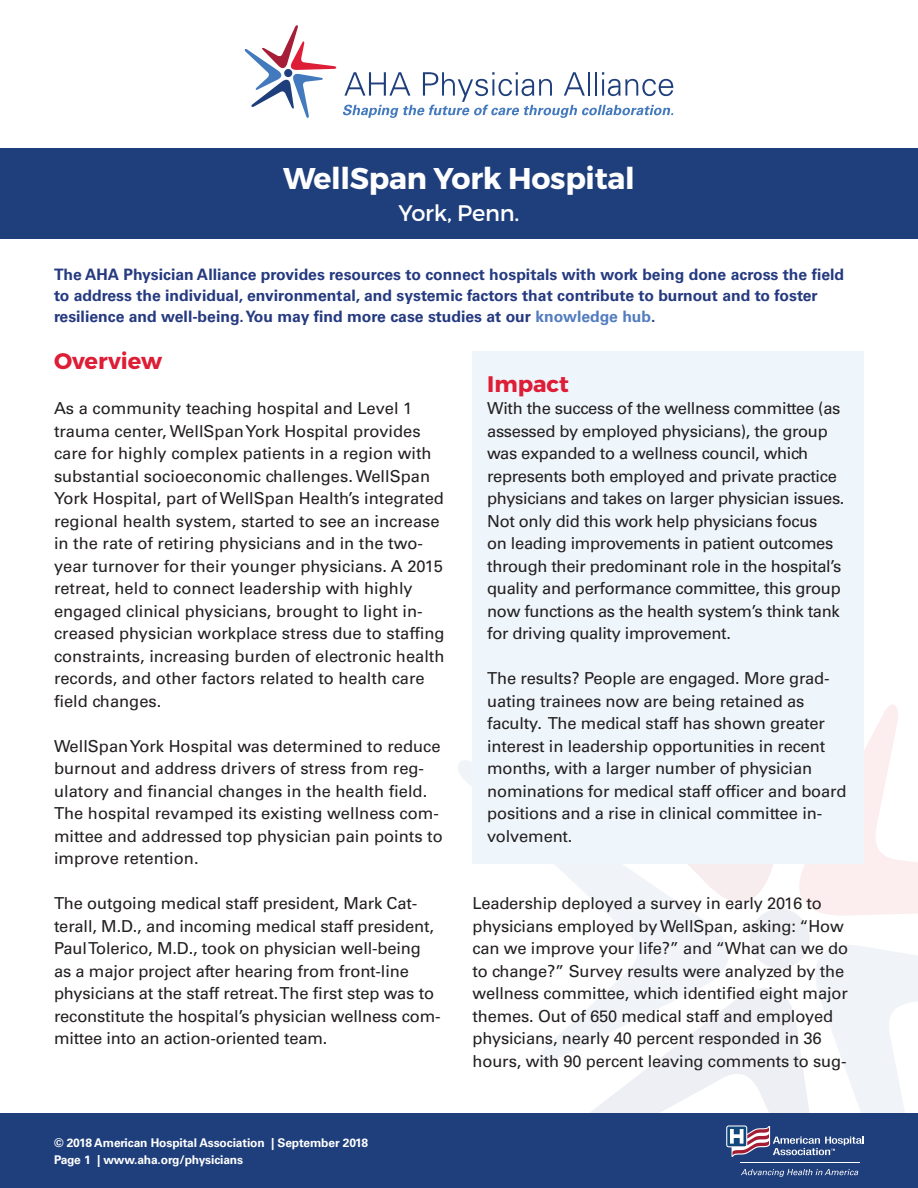
<style>
.page{position:relative;width:918px;height:1188px;background:#fff}
.page>*{position:absolute;margin:0;border:0;box-sizing:border-box;transform-origin:0 0}
.t1{font:700 30px "Montserrat";letter-spacing:-.01em;color:#fff}
.t2{font:700 22.5px "Montserrat";color:#de1d36}
.t3{font:22.5px "Montserrat";letter-spacing:-.01em;color:#fff}
.t4{font:16.5px/22.5px "Univers LT Std";letter-spacing:-.01em;color:#231f20}
.t5{font:700 15.75px/21px "Univers LT Std";color:#253a80}
.t6{font:700 12px/16.5px "Univers LT Std";letter-spacing:-.01em;color:#fff}
.s1{color:#537dbf}
</style>
<div class="page">
<svg style="left:498px;top:1069px;width:228px;height:45px"></svg>
<svg style="left:856px;top:704px;width:62px;height:211px"></svg>
<svg style="left:745px;top:864px;width:111px;height:52px;fill:#fcedef"></svg>
<svg style="left:458px;top:760px;width:287px;height:309px"></svg>
<div style="left:750px;top:909px;width:60px;height:60px;background:#edeff4;border-radius:50%"></div>
<div style="left:0;top:148px;width:918px;height:90px;background:#1f3f7c"></div>
<div style="left:0;top:1114px;width:918px;height:74px;background:#1f3f7c"></div>
<svg style="left:726px;top:938px;width:192px;height:239px"></svg>
<div style="left:472px;top:351px;width:392px;height:513px;background:#eef5fb"></div>
<svg style="left:244px;top:25px;width:429px;height:93px"></svg>
<h1 class="t1" style="left:283px;top:160px;width:353px">WellSpan York Hospital</h1>
<h2 class="t3" style="left:399px;top:199px;width:122px">York, Penn.</h2>
<p class="t5" style="left:54px;top:264px;width:792px">The AHA Physician Alliance provides resources to connect hospitals with work being done across the field to address the individual, environmental, and systemic factors that contribute to burnout and to foster resilience and well-being. You may find more case studies at our <span class="s1">knowledge hub</span>.</p>
<h2 class="t2" style="left:54px;top:347px;width:110px">Overview</h2>
<p class="t4" style="left:54px;top:397px;width:392px">As a community teaching hospital and Level 1 trauma center, WellSpan York Hospital provides care for highly complex patients in a region with substantial socioeconomic challenges. WellSpan York Hospital, part of WellSpan Health’s integrated regional health system, started to see an increase in the rate of retiring physicians and in the two&shy;year turnover for their younger physicians. A 2015 retreat, held to connect leadership with highly engaged clinical physicians, brought to light in&shy;creased physician workplace stress due to staffing constraints, increasing burden of electronic health records, and other factors related to health care field changes.</p>
<p class="t4" style="left:54px;top:735px;width:390px">WellSpan York Hospital was determined to reduce burnout and address drivers of stress from reg&shy;ulatory and financial changes in the health field.<br>The hospital revamped its existing wellness com&shy;mittee and addressed top physician pain points to improve retention.</p>
<p class="t4" style="left:54px;top:892px;width:388px">The outgoing medical staff president, Mark Cat&shy;terall, M.D., and incoming medical staff president, Paul Tolerico, M.D., took on physician well-being as a major project after hearing from front-line physicians at the staff retreat. The first step was to reconstitute the hospital’s physician wellness com&shy;mittee into an action-oriented team.</p>
<p class="t4" style="left:473px;top:892px;width:377px">Leadership deployed a survey in early 2016 to physicians employed by WellSpan, asking: “How can we improve your life?” and “What can we do to change?” Survey results were analyzed by the wellness committee, which identified eight major themes. Out of 650 medical staff and employed physicians, nearly 40 percent responded in 36 hours, with 90 percent leaving comments to sug-</p>
<h2 class="t2" style="left:487px;top:370px;width:83px">Impact</h2>
<p class="t4" style="left:487px;top:397px;width:359px">With the success of the wellness committee (as assessed by employed physicians), the group was expanded to a wellness council, which represents both employed and private practice physicians and takes on larger physician issues.<br>Not only did this work help physicians focus<br>on leading improvements in patient outcomes through their predominant role in the hospital’s quality and performance committee, this group now functions as the health system’s think tank for driving quality improvement.</p>
<p class="t4" style="left:487px;top:667px;width:361px">The results? People are engaged. More grad&shy;uating trainees now are being retained as faculty. The medical staff has shown greater interest in leadership opportunities in recent months, with a larger number of physician nominations for medical staff officer and board positions and a rise in clinical committee in&shy;volvement.</p>
<p class="t6" style="left:54px;top:1135px;width:316px">© 2018 American Hospital Association | September 2018<br>Page 1 | www.aha.org/physicians</p>
</div>
